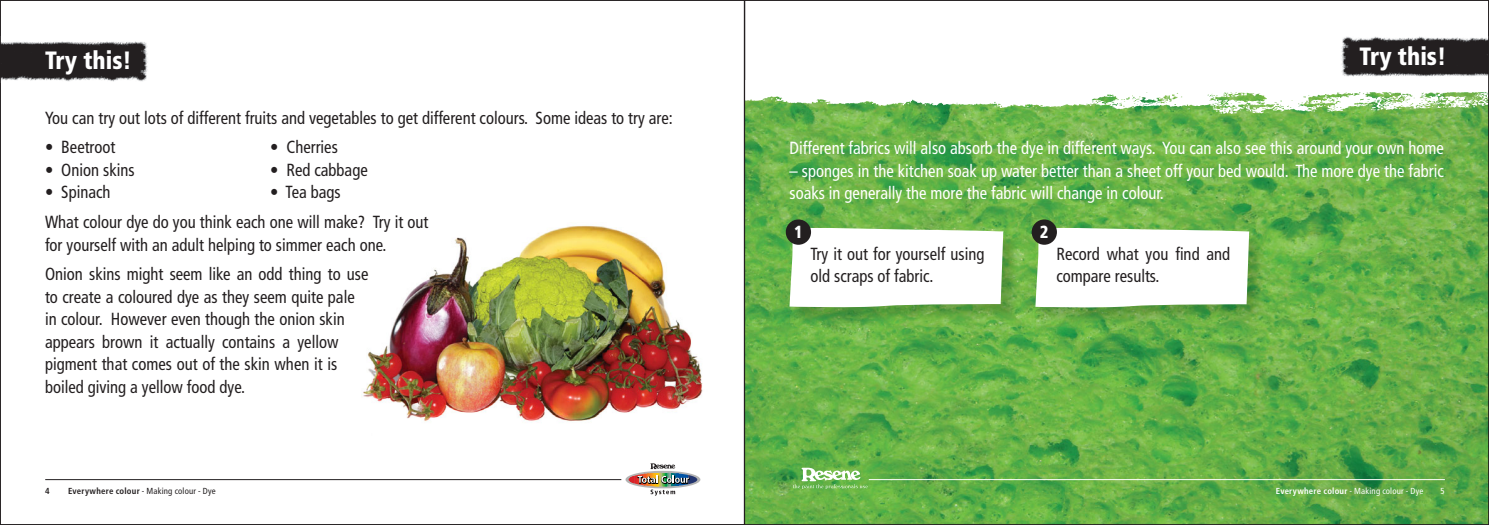
<style>
.page{position:relative;width:1489px;height:525px;background:#fff}
.page>*{position:absolute;margin:0;border:0;box-sizing:border-box;transform-origin:0 0}
.t1{font:900 condensed 25px "Frutiger";color:#fff;scale:.95 1}
.t2{font:condensed 17.5px/22.5px "Frutiger";color:#231f20;scale:.95 1}
.t3{font:condensed 17.5px/22.5px "Frutiger";color:#fff;scale:.95 1}
.t4{font:900 condensed 17.5px "Frutiger";color:#fff;scale:.95 1}
.t5{font:condensed 8.75px "Frutiger";letter-spacing:.02em;color:#fff}
.t6{font:condensed 8.75px "Frutiger";letter-spacing:.02em;color:#231f20}
.t7{font:700 condensed 8.75px "Frutiger";color:#231f20}
.s1{font-weight:700}
</style>
<div class="page">
<img style="left:363px;top:225px;width:340px;height:198px">
<img style="left:746px;top:117px;width:740px;height:405px">
<img style="left:791px;top:229px;width:232px;height:97px">
<svg style="left:789px;top:226px;width:214px;height:82px"></svg>
<img style="left:746px;top:92px;width:740px;height:25px">
<img style="left:1341px;top:36px;width:145px;height:41px">
<div style="left:785px;top:219px;width:26px;height:25px;background:#231f20;border-radius:50%"></div>
<img style="left:1036px;top:229px;width:233px;height:98px">
<svg style="left:1035px;top:226px;width:214px;height:82px"></svg>
<div style="left:1031px;top:219px;width:25px;height:25px;background:#231f20;border-radius:50%"></div>
<img style="left:2px;top:41px;width:146px;height:41px">
<svg style="left:625px;top:470px;width:75px;height:18px"></svg>
<svg style="left:689px;top:473px;width:8px;height:13px"></svg>
<svg style="left:628px;top:463px;width:61px;height:32px"></svg>
<hr style="left:45px;top:479px;width:576px;height:1px;background:#231f20">
<hr style="left:868px;top:479px;width:576px;height:1px;background:#fff">
<svg style="left:792px;top:467px;width:75px;height:21px"></svg>
<h1 class="t1" style="left:45px;top:50px;width:93px">Try this!</h1>
<p class="t2" style="left:45px;top:108px;width:662px">You can try out lots of different fruits and vegetables to get different colours. Some ideas to try are:</p>
<p class="t2" style="left:45px;top:137px;width:76px">• Beetroot</p>
<p class="t2" style="left:270px;top:137px;width:73px">• Cherries</p>
<p class="t2" style="left:45px;top:160px;width:96px">• Onion skins</p>
<p class="t2" style="left:270px;top:160px;width:104px">• Red cabbage</p>
<p class="t2" style="left:45px;top:182px;width:71px">• Spinach</p>
<p class="t2" style="left:45px;top:179px;width:405px;line-height:29.6px;text-indent:225px">• Tea bags<br>What colour dye do you think each one will make? Try it out</p>
<p class="t2" style="left:45px;top:231px;width:361px;line-height:29.6px">for yourself with an adult helping to simmer each one.<br>Onion skins might seem like an odd thing to use</p>
<p class="t2" style="left:45px;top:286px;width:327px">to create a coloured dye as they seem quite pale in colour. However even though the onion skin appears brown it actually contains a yellow pigment that comes out of the skin when it is boiled giving a yellow food dye.</p>
<h1 class="t1" style="left:1359px;top:47px;width:93px">Try this!</h1>
<p class="t3" style="left:789px;top:138px;width:690px">Different fabrics will also absorb the dye in different ways. You can also see this around your own home</p>
<p class="t3" style="left:789px;top:161px;width:690px">– sponges in the kitchen soak up water better than a sheet off your bed would. The more dye the fabric soaks in generally the more the fabric will change in colour.</p>
<p class="t4" style="left:794px;top:225px;width:11px">1</p>
<p class="t2" style="left:810px;top:244px;width:184px">Try it out for yourself using old scraps of fabric.</p>
<p class="t4" style="left:1039px;top:225px;width:11px">2</p>
<p class="t2" style="left:1056px;top:244px;width:184px">Record what you find and compare results.</p>
<p class="t7" style="left:45px;top:487px;width:6px">4</p>
<p class="t6" style="left:68px;top:487px;width:149px"><span class="s1">Everywhere colour</span> - Making colour - Dye</p>
<p class="t5" style="left:1275px;top:487px;width:149px"><span class="s1">Everywhere colour</span> - Making colour - Dye</p>
<p class="t5" style="left:1440px;top:487px;width:6px">5</p>
</div>
